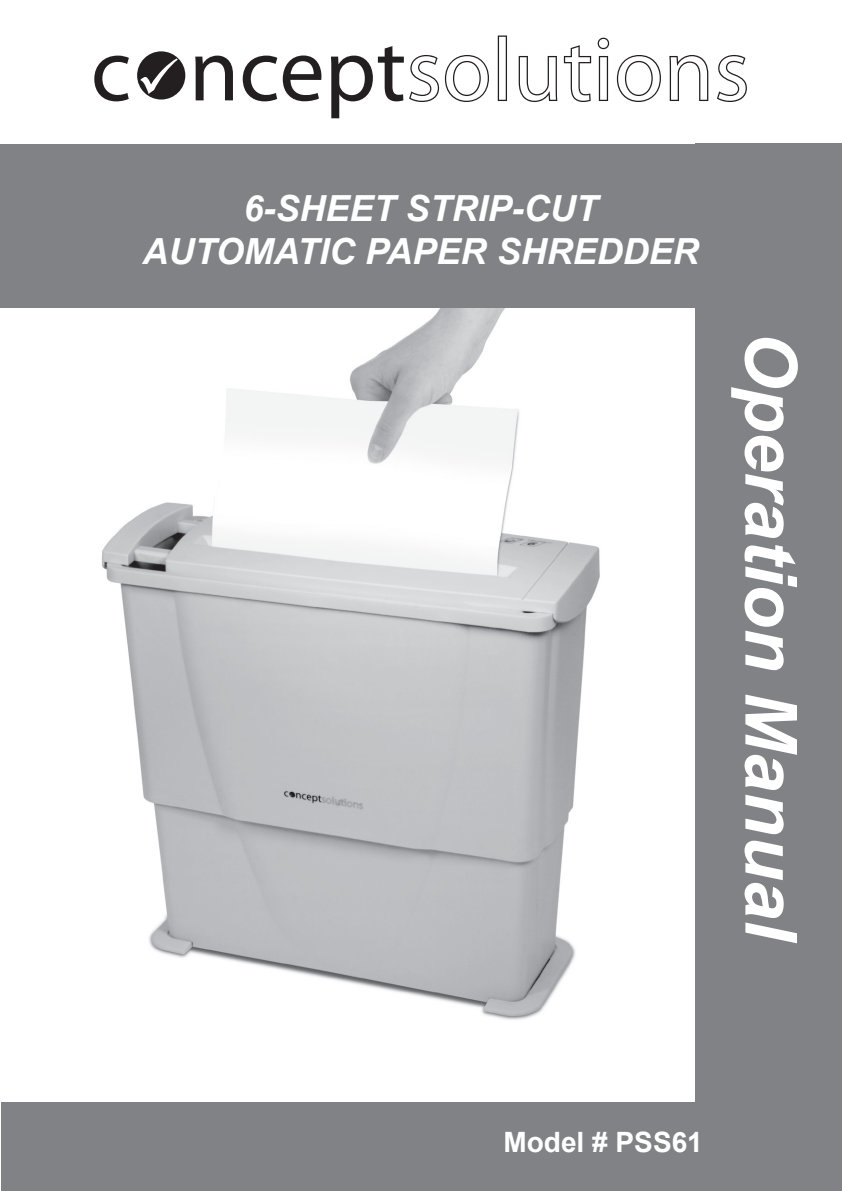
<style>
.page{position:relative;width:842px;height:1191px;background:#fff}
.page>*{position:absolute;margin:0;border:0;box-sizing:border-box;transform-origin:0 0}
.t1{font:italic 700 72px "Arial";color:#fff}
.t2{font:italic 700 36px/43.2px "Arial";color:#fff;text-align:center}
.t3{font:700 28px "Arial";color:#fff}
</style>
<div class="page">
<img style="left:101px;top:308px;width:499px;height:712px">
<div style="left:0;top:144px;width:840px;height:164px;background:#808285"></div>
<div style="left:1px;top:1102px;width:840px;height:89px;background:#808285"></div>
<div style="left:695px;top:144px;width:146px;height:1047px;background:#808285"></div>
<svg style="left:94px;top:56px;width:35px;height:45px"></svg>
<svg style="left:195px;top:56px;width:38px;height:44px"></svg>
<svg style="left:243px;top:56px;width:78px;height:45px"></svg>
<svg style="left:331px;top:46px;width:72px;height:72px"></svg>
<svg style="left:409px;top:55px;width:80px;height:47px"></svg>
<svg style="left:497px;top:36px;width:10px;height:65px"></svg>
<svg style="left:518px;top:56px;width:39px;height:46px"></svg>
<svg style="left:563px;top:45px;width:28px;height:57px"></svg>
<svg style="left:597px;top:38px;width:12px;height:11px"></svg>
<svg style="left:598px;top:56px;width:9px;height:45px"></svg>
<svg style="left:616px;top:55px;width:44px;height:47px"></svg>
<svg style="left:669px;top:55px;width:39px;height:46px"></svg>
<svg style="left:717px;top:55px;width:29px;height:47px"></svg>
<svg style="left:137px;top:51px;width:48px;height:49px"></svg>
<p class="t2" style="left:142px;top:188px;width:557px">6-SHEET STRIP-CUT<br>AUTOMATIC PAPER SHREDDER</p>
<h1 class="t1" style="left:817px;top:331px;width:613px;rotate:90deg">Operation Manual</h1>
<p class="t3" style="left:503px;top:1124px;width:201px">Model # PSS61</p>
</div>
